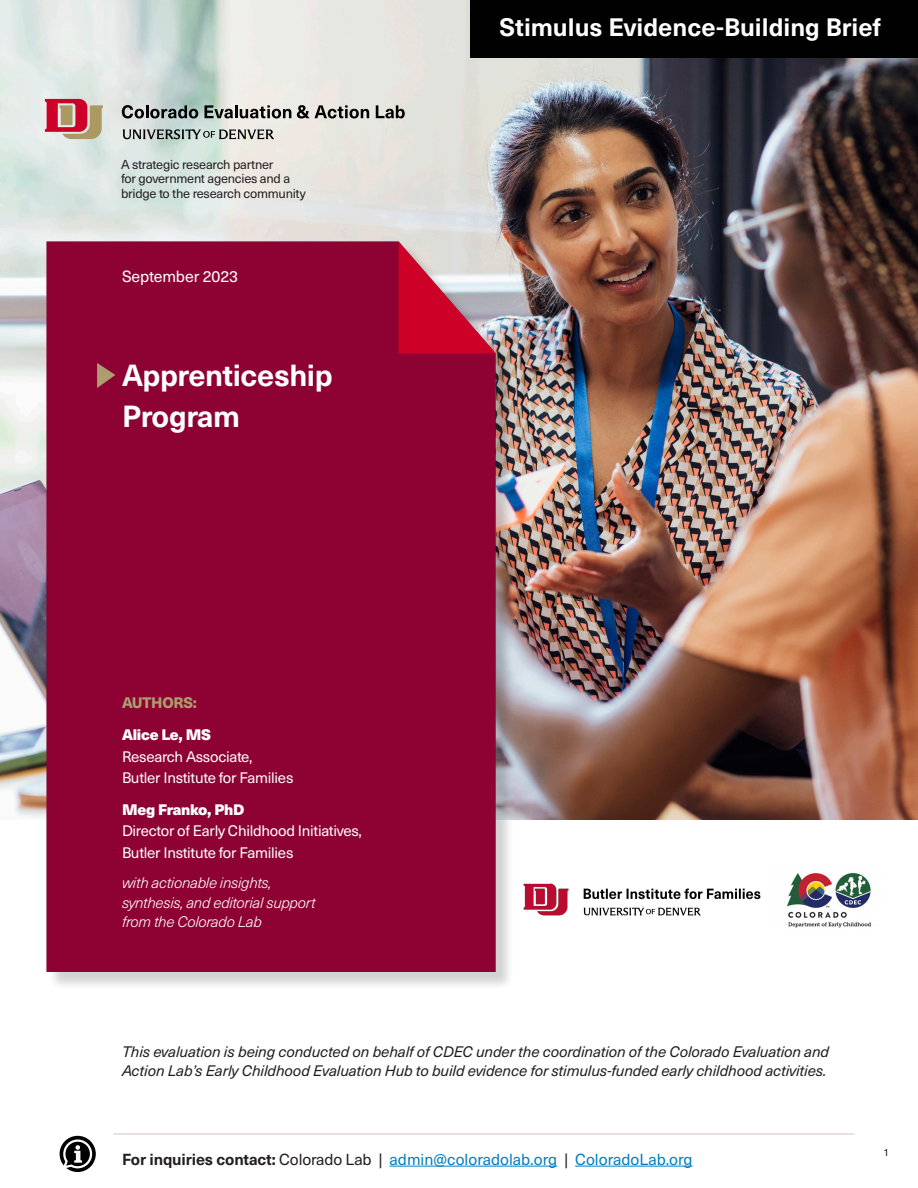
<style>
.page{position:relative;width:918px;height:1188px;background:#fff}
.page>*{position:absolute;margin:0;border:0;box-sizing:border-box;transform-origin:0 0}
.paper_title{font:700 30px "Neue Haas Unica W1 G";letter-spacing:-.015em;color:#fff}
.top_title{font:700 24.9px "Neue Haas Unica W1 G";color:#fff}
.date{font:15.9px "Neue Haas Unica W1 G";letter-spacing:-.01em;color:#fff}
.t1{font:15.75px "Neue Haas Unica W1 G";color:#007fc4}
.front_page_bottom_copy{font:italic 15px/19.5px "Neue Haas Unica W1 G";letter-spacing:-.01em;color:#231f20}
.author_title{font:15px/21.3px "Neue Haas Unica W1 G";letter-spacing:-.02em;color:#fff}
.authors_subtext{font:italic 300 15px/19.5px "Neue Haas Unica W1 G";letter-spacing:-.02em;color:#fff}
.author_name{font:900 15px "Neue Haas Unica W1 G";letter-spacing:-.02em;color:#fff}
.authors_head{font:800 15px "Neue Haas Unica W1 G";letter-spacing:-.025em;color:#ad9d6e}
.logo_subtext{font:12.75px/14.4px "Neue Haas Unica W1 G";letter-spacing:-.02em;color:#231f20}
.t2{font:10.5px "Neue Haas Unica W1 G";color:#231f20}
.s1{font-weight:700;color:#231f20}
.s2{color:#231f20}
</style>
<div class="page">
<img style="left:0;top:0;width:918px;height:820px">
<div style="left:471px;top:0;width:447px;height:57px;background:#010101"></div>
<hr style="left:390px;top:1166px;width:167px;height:1px;background:#007fc4">
<hr style="left:575px;top:1166px;width:118px;height:1px;background:#007fc4">
<svg style="left:60px;top:1136px;width:36px;height:36px"></svg>
<svg style="left:123px;top:129px;width:151px;height:10px;background:#8f9591"></svg>
<svg style="left:45px;top:99px;width:58px;height:40px;background:#c77470"></svg>
<svg style="left:122px;top:105px;width:76px;height:14px"></svg>
<svg style="left:205px;top:105px;width:86px;height:14px"></svg>
<svg style="left:297px;top:105px;width:72px;height:14px"></svg>
<svg style="left:376px;top:105px;width:29px;height:13px"></svg>
<div style="left:49px;top:244px;width:466px;height:747px;background:#231f20;opacity:.2"></div>
<div style="left:46px;top:241px;width:450px;height:731px;background:#8d0233"></div>
<svg style="left:399px;top:241px;width:97px;height:113px;background:#ce697e"></svg>
<hr style="left:113px;top:1134px;width:741px;height:1px;background:#d2c5bd">
<svg style="left:97px;top:363px;width:18px;height:25px"></svg>
<img style="left:787px;top:872px;width:84px;height:56px">
<img style="left:523px;top:883px;width:237px;height:33px">
<p class="logo_subtext" style="left:121px;top:156px;width:186px">A strategic research partner<br>for government agencies and a bridge to the research community</p>
<p class="date" style="left:122px;top:265px;width:118px">September 2023</p>
<p class="paper_title" style="left:122px;top:352px;width:212px">Apprenticeship</p>
<p class="paper_title" style="left:122px;top:394px;width:120px">Program</p>
<p class="authors_head" style="left:122px;top:691px;width:76px">AUTHORS:</p>
<p class="author_name" style="left:122px;top:723px;width:90px">Alice Le, MS</p>
<p class="author_title" style="left:122px;top:745px;width:173px">Research Associate,<br>Butler Institute for Families</p>
<p class="author_name" style="left:122px;top:798px;width:124px">Meg Franko, PhD</p>
<p class="author_title" style="left:122px;top:820px;width:241px">Director of Early Childhood Initiatives,<br>Butler Institute for Families</p>
<p class="authors_subtext" style="left:122px;top:872px;width:195px">with actionable insights, synthesis, and editorial support from the Colorado Lab</p>
<p class="top_title" style="left:500px;top:8px;width:383px">Stimulus Evidence-Building Brief</p>
<p class="front_page_bottom_copy" style="left:122px;top:1041px;width:709px">This evaluation is being conducted on behalf of CDEC under the coordination of the Colorado Evaluation and<br>Action Lab’s Early Childhood Evaluation Hub to build evidence for stimulus-funded early childhood activities.</p>
<p class="t1" style="left:122px;top:1147px;width:572px"><span class="s1">For inquiries contact:</span> <span class="s2">Colorado Lab |</span> admin@coloradolab.org <span class="s2">|</span> ColoradoLab.org</p>
<p class="t2" style="left:883px;top:1144px;width:7px">1</p>
</div>
